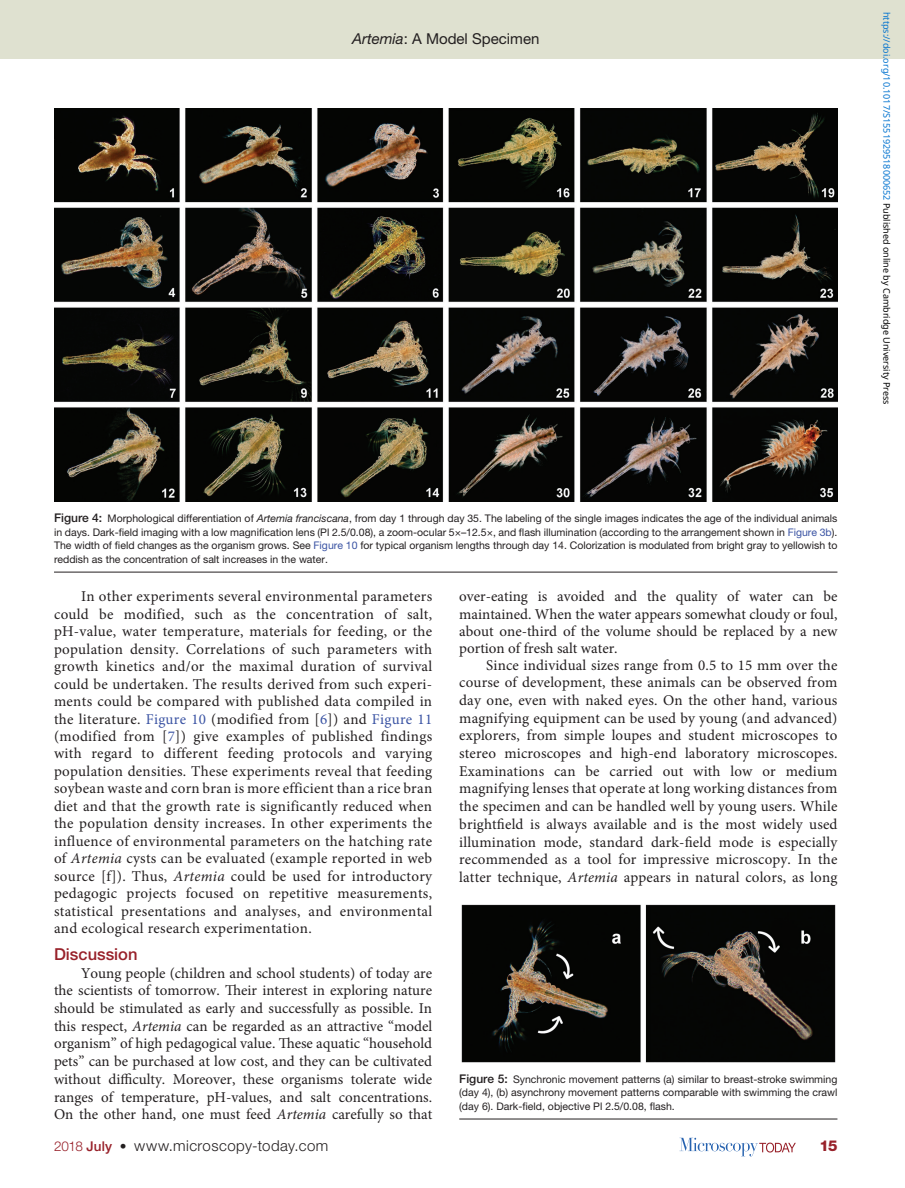
<style>
.page{position:relative;width:905px;height:1188px;background:#fff}
.page>*{position:absolute;margin:0;border:0;box-sizing:border-box;transform-origin:0 0}
.pSec1ttl{font:500 16.5px "Helvetica Neue LT Std";color:#98212a}
.pPara{font:15px/17.4px "Minion Pro";letter-spacing:.015em;color:#231f20;text-align:justify}
.pFirstpara{font:15px/17.7px "Minion Pro";color:#231f20;text-align:justify}
.t1{font:300 15px "Helvetica Neue LT Std";letter-spacing:.03em;color:#231f20}
.t2{font:15px "Helvetica Neue LT Std";color:#231f20}
.t3{font:800 15px "Helvetica Neue LT Std";color:#98212a}
.pFigureCaption{font:10.5px/13.5px "Helvetica Neue LT Std";color:#231f20;text-align:justify}
.t4{font:9px "Noto Sans";color:#0172cf}
.s1{font-style:italic}
.s2{color:#000}
.s3{font-weight:500;font-size:12px}
.s4{color:#3a53a3}
.s5{font-size:13.5px;color:#98212a}
.s6{font-weight:500;font-size:13.5px;color:#98212a}
.s7{font-weight:500;font-size:13.5px}
</style>
<div class="page">
<svg style="left:679px;top:1138px;width:116px;height:18px"></svg>
<div style="left:0;top:0;width:904px;height:58px;background:#dfe1d0"></div>
<img style="left:54px;top:108px;width:783px;height:394px">
<hr style="left:54px;top:572px;width:783px;height:1px;background:#231f20">
<img style="left:461px;top:904px;width:374px;height:158px">
<hr style="left:459px;top:1119px;width:378px;height:1px;background:#231f20">
<p class="t2" style="left:352px;top:30px;width:189px"><span class="s1">Artemia</span>: A Model Specimen</p>
<p class="t4" style="left:893px;top:12px;width:394px;rotate:90deg">https://doi.org/10.1017/S1551929518000652 <span class="s2">Published online by Cambridge University Press</span></p>
<p class="pFigureCaption" style="left:54px;top:512px;width:785px"><span class="s3">Figure 4:</span> Morphological differentiation of <span class="s1">Artemia franciscana</span>, from day 1 through day 35. The labeling of the single images indicates the age of the individual animals in days. Dark-field imaging with a low magnification lens (Pl 2.5/0.08), a zoom-ocular 5×–12.5×, and flash illumination (according to the arrangement shown in <span class="s4">Figure 3b</span>).<br>The width of field changes as the organism grows. See <span class="s4">Figure 10</span> for typical organism lengths through day 14. Colorization is modulated from bright gray to yellowish to reddish as the concentration of salt increases in the water.</p>
<p class="pPara" style="left:54px;top:588px;width:380px;text-indent:27px">In other experiments several environmental parameters could be modified, such as the concentration of salt, pH-value, water temperature, materials for feeding, or the population density. Correlations of such parameters with growth kinetics and/or the maximal duration of survival could be undertaken. The results derived from such experi&shy;ments could be compared with published data compiled in the literature. <span class="s4">Figure 10</span> (modified from [<span class="s4">6</span>]) and <span class="s4">Figure 11 </span>(modified from [<span class="s4">7</span>]) give examples of published findings with regard to different feeding protocols and varying population densities. These experiments reveal that feeding soybean waste and corn bran is more efficient than a rice bran diet and that the growth rate is significantly reduced when the population density increases. In other experiments the influence of environmental parameters on the hatching rate of <span class="s1">Artemia</span> cysts can be evaluated (example reported in web source [f]). Thus, <span class="s1">Artemia</span> could be used for introductory pedagogic projects focused on repetitive measurements, statistical presentations and analyses, and environmental and ecological research experimentation.</p>
<p class="pSec1ttl" style="left:54px;top:944px;width:85px">Discussion</p>
<p class="pFirstpara" style="left:54px;top:964px;width:380px;text-indent:27px">Young people (children and school students) of today are the scientists of tomorrow. Their interest in exploring nature should be stimulated as early and successfully as possible. In this respect, <span class="s1">Artemia</span> can be regarded as an attractive “model organism” of high pedagogical value. These aquatic “household pets” can be purchased at low cost, and they can be cultivated without difficulty. Moreover, these organisms tolerate wide ranges of temperature, pH-values, and salt concentrations.<br>On the other hand, one must feed <span class="s1">Artemia</span> carefully so that</p>
<p class="pFirstpara" style="left:459px;top:588px;width:380px;line-height:17.1px">over-eating is avoided and the quality of water can be maintained. When the water appears somewhat cloudy or foul, about one-third of the volume should be replaced by a new portion of fresh salt water.</p>
<p class="pPara" style="left:459px;top:656px;width:380px;text-indent:27px">Since individual sizes range from 0.5 to 15 mm over the course of development, these animals can be observed from day one, even with naked eyes. On the other hand, various magnifying equipment can be used by young (and advanced) explorers, from simple loupes and student microscopes to stereo microscopes and high-end laboratory microscopes.<br>Examinations can be carried out with low or medium magnifying lenses that operate at long working distances from the specimen and can be handled well by young users. While brightfield is always available and is the most widely used illumination mode, standard dark-field mode is especially recommended as a tool for impressive microscopy. In the latter technique, <span class="s1">Artemia</span> appears in natural colors, as long</p>
<p class="pFigureCaption" style="left:459px;top:1072px;width:380px"><span class="s3">Figure 5:</span> Synchronic movement patterns (a) similar to breast-stroke swimming (day 4), (b) asynchrony movement patterns comparable with swimming the crawl (day 6). Dark-field, objective Pl 2.5/0.08, flash.</p>
<p class="t1" style="left:54px;top:1137px;width:276px"><span class="s5">2018</span> <span class="s6">July</span> <span class="s7">•</span> www.microscopy-today.com</p>
<p class="t3" style="left:819px;top:1137px;width:20px">15</p>
</div>
